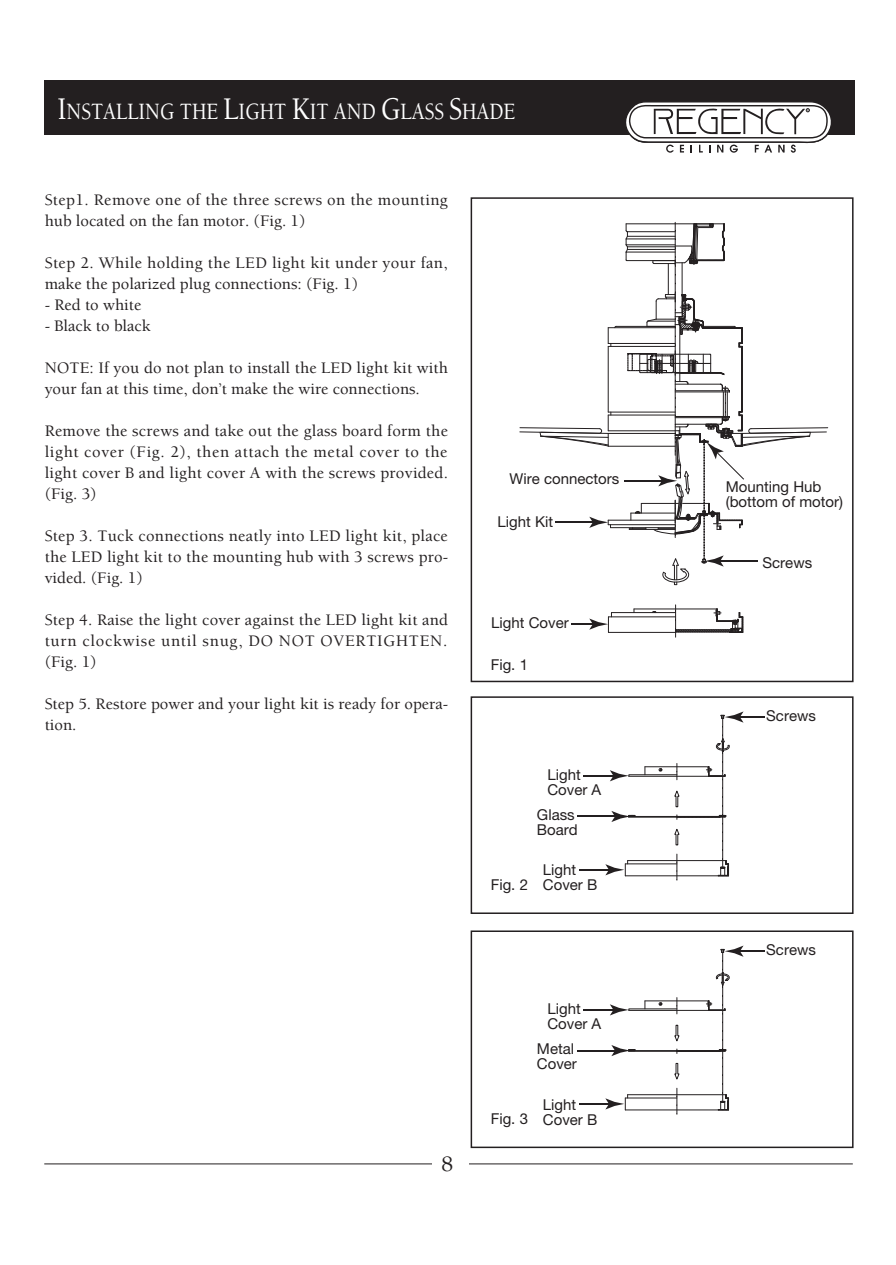
<style>
.page{position:relative;width:896px;height:1265px;background:#fff}
.page>*{position:absolute;margin:0;border:0;box-sizing:border-box;transform-origin:0 0}
.t1{font:500 24px "Berkeley";color:#fff;scale:.83 1}
.t2{font:500 22.5px "Berkeley";color:#231f20}
.t3{font:500 16.5px/21px "Berkeley";letter-spacing:.01em;color:#231f20}
.t4{font:15px/15px "Helvetica Neue LT Pro";color:#231f20}
.s1{font-size:32.4px}
</style>
<div class="page">
<div style="left:45px;top:81px;width:810px;height:54px;background:#231f20"></div>
<svg style="left:626px;top:102px;width:205px;height:51px"></svg>
<hr style="left:44px;top:1163px;width:808px;height:1px;background:#231f20">
<div style="left:432px;top:1153px;width:36px;height:33px;background:#fff"></div>
<div style="left:470px;top:197px;width:383px;height:485px;border:2px solid #231f20"></div>
<hr style="left:555px;top:522px;width:39px;height:1px;background:#231f20">
<hr style="left:624px;top:480px;width:39px;height:1px;background:#231f20">
<hr style="left:608px;top:343px;width:67px;height:1px;background:#231f20">
<hr style="left:608px;top:346px;width:67px;height:1px;background:#231f20">
<hr style="left:608px;top:411px;width:67px;height:1px;background:#231f20">
<hr style="left:608px;top:414px;width:67px;height:1px;background:#231f20">
<hr style="left:608px;top:430px;width:67px;height:1px;background:#231f20">
<hr style="left:608px;top:433px;width:67px;height:1px;background:#231f20">
<hr style="left:608px;top:446px;width:67px;height:1px;background:#231f20">
<hr style="left:608px;top:327px;width:67px;height:1px;background:#231f20">
<hr style="left:607px;top:346px;width:1px;height:66px;background:#231f20">
<hr style="left:616px;top:326px;width:59px;height:1px;background:#231f20">
<svg style="left:607px;top:326px;width:9px;height:20px"></svg>
<svg style="left:519px;top:412px;width:92px;height:35px"></svg>
<hr style="left:608px;top:520px;width:67px;height:1px;background:#231f20">
<hr style="left:608px;top:524px;width:67px;height:1px;background:#231f20">
<svg style="left:589px;top:516px;width:22px;height:12px"></svg>
<hr style="left:610px;top:527px;width:65px;height:1px;background:#231f20">
<svg style="left:625px;top:222px;width:203px;height:363px"></svg>
<hr style="left:608px;top:632px;width:67px;height:1px;background:#231f20">
<hr style="left:633px;top:608px;width:84px;height:1px;background:#231f20">
<hr style="left:608px;top:616px;width:67px;height:1px;background:#231f20">
<hr style="left:611px;top:612px;width:64px;height:1px;background:#231f20">
<svg style="left:674px;top:605px;width:69px;height:32px"></svg>
<div style="left:470px;top:696px;width:383px;height:218px;border:2px solid #231f20"></div>
<hr style="left:583px;top:775px;width:31px;height:1px;background:#231f20">
<hr style="left:579px;top:869px;width:31px;height:1px;background:#231f20">
<hr style="left:577px;top:816px;width:39px;height:1px;background:#231f20">
<svg style="left:605px;top:711px;width:159px;height:169px"></svg>
<div style="left:470px;top:930px;width:383px;height:218px;border:2px solid #231f20"></div>
<hr style="left:583px;top:1009px;width:31px;height:1px;background:#231f20">
<hr style="left:579px;top:1103px;width:31px;height:1px;background:#231f20">
<hr style="left:577px;top:1050px;width:39px;height:1px;background:#231f20">
<svg style="left:605px;top:945px;width:159px;height:169px"></svg>
<svg style="left:571px;top:612px;width:41px;height:20px"></svg>
<h1 class="t1" style="left:58px;top:102px;width:553px"><span class="s1">I</span>NSTALLING THE <span class="s1">L</span>IGHT <span class="s1">K</span>IT AND <span class="s1">G</span>LASS <span class="s1">S</span>HADE</h1>
<p class="t3" style="left:45px;top:190px;width:404px">Step1. Remove one of the three screws on the mounting hub located on the fan motor. (Fig. 1)</p>
<p class="t3" style="left:45px;top:253px;width:404px">Step 2. While holding the LED light kit under your fan, make the polarized plug connections: (Fig. 1)</p>
<p class="t3" style="left:45px;top:295px;width:98px">- Red to white</p>
<p class="t3" style="left:45px;top:316px;width:107px">- Black to black</p>
<p class="t3" style="left:45px;top:358px;width:405px">NOTE: If you do not plan to install the LED light kit with your fan at this time, don’t make the wire connections.</p>
<p class="t3" style="left:45px;top:421px;width:404px;text-align:justify">Remove the screws and take out the glass board form the light cover (Fig. 2), then attach the metal cover to the light cover B and light cover A with the screws provided. (Fig. 3)</p>
<p class="t3" style="left:45px;top:526px;width:405px;text-align:justify">Step 3. Tuck connections neatly into LED light kit, place the LED light kit to the mounting hub with 3 screws pro&shy;vided. (Fig. 1)</p>
<p class="t3" style="left:45px;top:610px;width:404px;text-align:justify">Step 4. Raise the light cover against the LED light kit and turn clockwise until snug, DO NOT OVERTIGHTEN. (Fig. 1)</p>
<p class="t3" style="left:45px;top:694px;width:405px">Step 5. Restore power and your light kit is ready for opera&shy;tion.</p>
<p class="t4" style="left:509px;top:473px;width:111px">Wire connectors</p>
<p class="t4" style="left:497px;top:516px;width:57px">Light Kit</p>
<p class="t4" style="left:491px;top:617px;width:79px">Light Cover</p>
<p class="t4" style="left:490px;top:659px;width:39px">Fig. 1</p>
<p class="t4" style="left:547px;top:768px;width:55px">Light<br>Cover A</p>
<p class="t4" style="left:537px;top:808px;width:42px">Glass<br>Board</p>
<p class="t4" style="left:490px;top:878px;width:39px">Fig. 2</p>
<p class="t4" style="left:543px;top:864px;width:56px">Light<br>Cover B</p>
<h2 class="t2" style="left:441px;top:1155px;width:13px">8</h2>
<p class="t4" style="left:547px;top:1002px;width:55px">Light<br>Cover A</p>
<p class="t4" style="left:537px;top:1042px;width:41px">Metal<br>Cover</p>
<p class="t4" style="left:490px;top:1112px;width:39px">Fig. 3</p>
<p class="t4" style="left:543px;top:1098px;width:56px">Light<br>Cover B</p>
<p class="t4" style="left:725px;top:480px;width:119px">Mounting Hub (bottom of motor)</p>
<p class="t4" style="left:762px;top:556px;width:51px">Screws</p>
<p class="t4" style="left:766px;top:710px;width:51px">Screws</p>
<p class="t4" style="left:766px;top:944px;width:51px">Screws</p>
</div>
